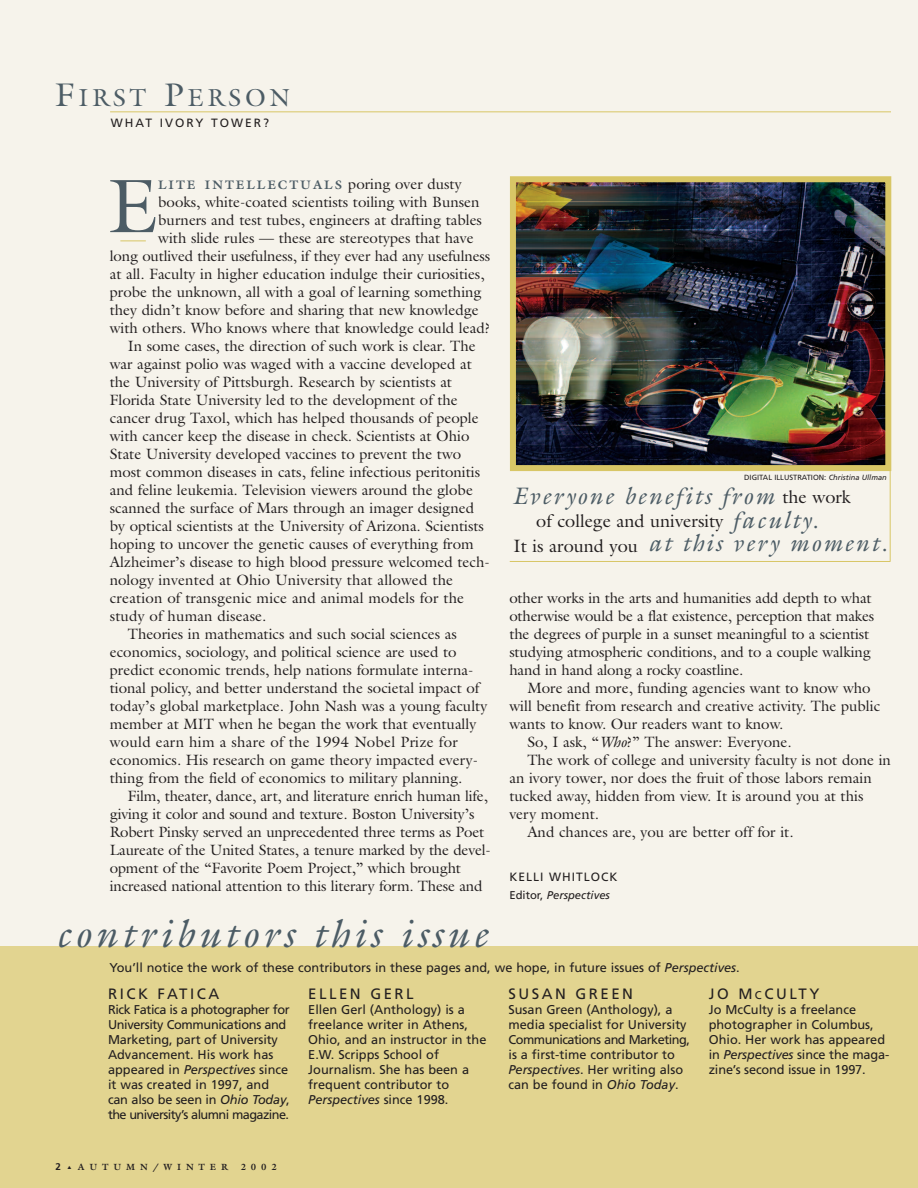
<style>
.page{position:relative;width:918px;height:1188px;background:#f6f3eb}
.page>*{position:absolute;margin:0;border:0;box-sizing:border-box;transform-origin:0 0}
.t1{font:76.5px "Galliard";color:#4c5c65}
.t2{font:italic 39px "Galliard";letter-spacing:.105em;color:#4c5c65}
.t3{font:24.75px "Galliard";letter-spacing:.15em;color:#4c5c65}
.t4{font:italic 24px "Galliard";letter-spacing:.08em;color:#4c5c65}
.t5{font:18px "Galliard";color:#231f20}
.t6{font:15px/18px "Galliard";color:#231f20}
.t7{font:15px "Frutiger";letter-spacing:.165em;color:#231f20}
.t8{font:12.75px/15px "Frutiger";color:#231f20}
.t9{font:700 12.3px "Galliard";letter-spacing:.16em;color:#4c5c65}
.t10{font:12px "Frutiger";letter-spacing:.165em;color:#231f20}
.t11{font:12px "Frutiger";letter-spacing:.09em;color:#231f20}
.t12{font:italic 11.25px "Frutiger";color:#231f20}
.t13{font:700 9px "Galliard";letter-spacing:.54em;color:#231f20}
.t14{font:7.5px "Frutiger";color:#231f20}
.s1{font-size:33px}
.s2{font-weight:400;font-size:15px;color:#231f20}
.s3{font-style:italic}
.s4{font-style:normal;font-size:18px;color:#231f20}
.s5{font-style:italic;font-size:24px;color:#4c5c65}
.s6{font-style:normal}
.s7{font-size:11.25px}
.s8{font-family:"Frutiger";font-size:9.75px}
</style>
<div class="page">
<div style="left:0;top:947px;width:918px;height:241px;background:#e2d490"></div>
<hr style="left:110px;top:111px;width:781px;height:1px;background:#d8c666">
<svg style="left:120px;top:241px;width:26px;height:1px"></svg>
<hr style="left:510px;top:561px;width:380px;height:1px;background:#d8c666">
<hr style="left:890px;top:416px;width:1px;height:146px;background:#d8c666">
<img style="left:517px;top:183px;width:367px;height:281px">
<div style="left:510px;top:176px;width:381px;height:295px;border:6px solid #d8c666"></div>
<h3 class="t3" style="left:56px;top:83px;width:236px"><span class="s1">F</span>IRST <span class="s1">P</span>ERSON</h3>
<p class="t10" style="left:111px;top:118px;width:160px">WHAT IVORY TOWER?</p>
<h1 class="t1" style="left:108px;top:161px;width:52px">E</h1>
<p class="t9" style="left:158px;top:178px;width:305px">LITE INTELLECTUALS <span class="s2">poring over dusty</span></p>
<p class="t6" style="left:158px;top:193px;width:323px">books, white-coated scientists toiling with Bunsen</p>
<p class="t6" style="left:158px;top:211px;width:325px">burners and test tubes, engineers at drafting tables</p>
<p class="t6" style="left:158px;top:229px;width:317px">with slide rules — these are stereotypes that have</p>
<p class="t6" style="left:110px;top:247px;width:382px">long outlived their usefulness, if they ever had any usefulness</p>
<p class="t6" style="left:110px;top:265px;width:376px">at all. Faculty in higher education indulge their curiosities,</p>
<p class="t6" style="left:110px;top:283px;width:373px">probe the unknown, all with a goal of learning something</p>
<p class="t6" style="left:110px;top:301px;width:370px">they didn’t know before and sharing that new knowledge</p>
<p class="t6" style="left:110px;top:319px;width:382px">with others. Who knows where that knowledge could lead?</p>
<p class="t6" style="left:128px;top:337px;width:349px">In some cases, the direction of such work is clear. The</p>
<p class="t6" style="left:110px;top:355px;width:363px">war against polio was waged with a vaccine developed at</p>
<p class="t6" style="left:110px;top:373px;width:344px">the University of Pittsburgh. Research by scientists at</p>
<p class="t6" style="left:110px;top:391px;width:350px">Florida State University led to the development of the</p>
<p class="t6" style="left:110px;top:409px;width:370px">cancer drug Taxol, which has helped thousands of people</p>
<p class="t6" style="left:110px;top:427px;width:361px">with cancer keep the disease in check. Scientists at Ohio</p>
<p class="t6" style="left:110px;top:445px;width:353px">State University developed vaccines to prevent the two</p>
<p class="t6" style="left:110px;top:463px;width:372px">most common diseases in cats, feline infectious peritonitis</p>
<p class="t6" style="left:110px;top:481px;width:365px">and feline leukemia. Television viewers around the globe</p>
<p class="t6" style="left:110px;top:499px;width:366px">scanned the surface of Mars through an imager designed</p>
<p class="t6" style="left:110px;top:517px;width:376px">by optical scientists at the University of Arizona. Scientists</p>
<p class="t6" style="left:110px;top:535px;width:366px">hoping to uncover the genetic causes of everything from</p>
<p class="t6" style="left:110px;top:553px;width:382px">Alzheimer’s disease to high blood pressure welcomed tech-</p>
<p class="t6" style="left:110px;top:571px;width:345px">nology invented at Ohio University that allowed the</p>
<p class="t6" style="left:110px;top:589px;width:356px">creation of transgenic mice and animal models for the</p>
<p class="t6" style="left:110px;top:607px;width:158px">study of human disease.</p>
<p class="t6" style="left:128px;top:625px;width:331px">Theories in mathematics and such social sciences as</p>
<p class="t6" style="left:110px;top:643px;width:348px">economics, sociology, and political science are used to</p>
<p class="t6" style="left:110px;top:661px;width:365px">predict economic trends, help nations formulate interna-</p>
<p class="t6" style="left:110px;top:679px;width:371px">tional policy, and better understand the societal impact of</p>
<p class="t6" style="left:110px;top:697px;width:379px">today’s global marketplace. John Nash was a young faculty</p>
<p class="t6" style="left:110px;top:715px;width:368px">member at MIT when he began the work that eventually</p>
<p class="t6" style="left:110px;top:733px;width:349px">would earn him a share of the 1994 Nobel Prize for</p>
<p class="t6" style="left:110px;top:751px;width:370px">economics. His research on game theory impacted every-</p>
<p class="t6" style="left:110px;top:769px;width:354px">thing from the field of economics to military planning.</p>
<p class="t6" style="left:128px;top:787px;width:362px">Film, theater, dance, art, and literature enrich human life,</p>
<p class="t6" style="left:110px;top:805px;width:366px">giving it color and sound and texture. Boston University’s</p>
<p class="t6" style="left:110px;top:823px;width:376px">Robert Pinsky served an unprecedented three terms as Poet</p>
<p class="t6" style="left:110px;top:841px;width:383px">Laureate of the United States, a tenure marked by the devel-</p>
<p class="t6" style="left:110px;top:859px;width:353px">opment of the “Favorite Poem Project,” which brought</p>
<p class="t6" style="left:110px;top:877px;width:374px">increased national attention to this literary form. These and</p>
<p class="t14" style="left:744px;top:474px;width:144px">DIGITAL ILLUSTRATION: <span class="s3">Christina Ullman</span></p>
<h3 class="t4" style="left:512px;top:482px;width:340px">Everyone benefits from <span class="s4">the work</span></h3>
<p class="t5" style="left:536px;top:511px;width:283px">of college and university <span class="s5">faculty.</span></p>
<h3 class="t4" style="left:514px;top:528px;width:375px"><span class="s4">It is around you</span> at this very moment.</h3>
<p class="t6" style="left:509px;top:589px;width:366px">other works in the arts and humanities add depth to what otherwise would be a flat existence, perception that makes the degrees of purple in a sunset meaningful to a scientist studying atmospheric conditions, and to a couple walking hand in hand along a rocky coastline.</p>
<p class="t6" style="left:527px;top:679px;width:345px">More and more, funding agencies want to know who</p>
<p class="t6" style="left:509px;top:697px;width:372px">will benefit from research and creative activity. The public</p>
<p class="t6" style="left:509px;top:715px;width:275px">wants to know. Our readers want to know.</p>
<p class="t6" style="left:527px;top:733px;width:266px">So, I ask, “<span class="s3">Who</span>?” The answer: Everyone.</p>
<p class="t6" style="left:527px;top:751px;width:365px">The work of college and university faculty is not done in</p>
<p class="t6" style="left:509px;top:769px;width:364px">an ivory tower, nor does the fruit of those labors remain</p>
<p class="t6" style="left:509px;top:787px;width:356px">tucked away, hidden from view. It is around you at this</p>
<p class="t6" style="left:509px;top:805px;width:91px">very moment.</p>
<p class="t6" style="left:527px;top:823px;width:268px">And chances are, you are better off for it.</p>
<p class="t11" style="left:509px;top:872px;width:109px">KELLI WHITLOCK</p>
<p class="t12" style="left:509px;top:890px;width:102px"><span class="s6">Editor,</span> Perspectives</p>
<h2 class="t2" style="left:56px;top:911px;width:434px">contributors this issue</h2>
<p class="t8" style="left:110px;top:961px;width:632px">You’ll notice the work of these contributors in these pages and, we hope, in future issues of <span class="s3">Perspectives</span>.</p>
<p class="t7" style="left:108px;top:988px;width:113px">RICK FATICA</p>
<p class="t8" style="left:108px;top:1003px;width:183px">Rick Fatica is a photographer for<br>University Communications and<br>Marketing, part of University<br>Advancement. His work has appeared in <span class="s3">Perspectives</span> since it was created in 1997, and can also be seen in <span class="s3">Ohio Today</span>, the university’s alumni magazine.</p>
<p class="t7" style="left:308px;top:988px;width:107px">ELLEN GERL</p>
<p class="t8" style="left:308px;top:1003px;width:180px">Ellen Gerl (Anthology) is a freelance writer in Athens,<br>Ohio, and an instructor in the<br>E.W. Scripps School of<br>Journalism. She has been a frequent contributor to<br><span class="s3">Perspectives</span> since 1998.</p>
<p class="t7" style="left:508px;top:988px;width:126px">SUSAN GREEN</p>
<p class="t8" style="left:508px;top:1003px;width:183px">Susan Green (Anthology), a media specialist for University<br>Communications and Marketing, is a first-time contributor to<br><span class="s3">Perspectives</span>. Her writing also can be found in <span class="s3">Ohio Today</span>.</p>
<p class="t7" style="left:709px;top:988px;width:112px">JO M<span class="s7">C</span>CULTY</p>
<p class="t8" style="left:709px;top:1003px;width:182px">Jo McCulty is a freelance photographer in Columbus,<br>Ohio. Her work has appeared in <span class="s3">Perspectives</span> since the maga&shy;zine’s second issue in 1997.</p>
<p class="t13" style="left:56px;top:1161px;width:174px"><span class="s8">2</span> ▲ AUTUMN/WINTER</p>
<p class="t13" style="left:241px;top:1161px;width:38px">2002</p>
</div>
